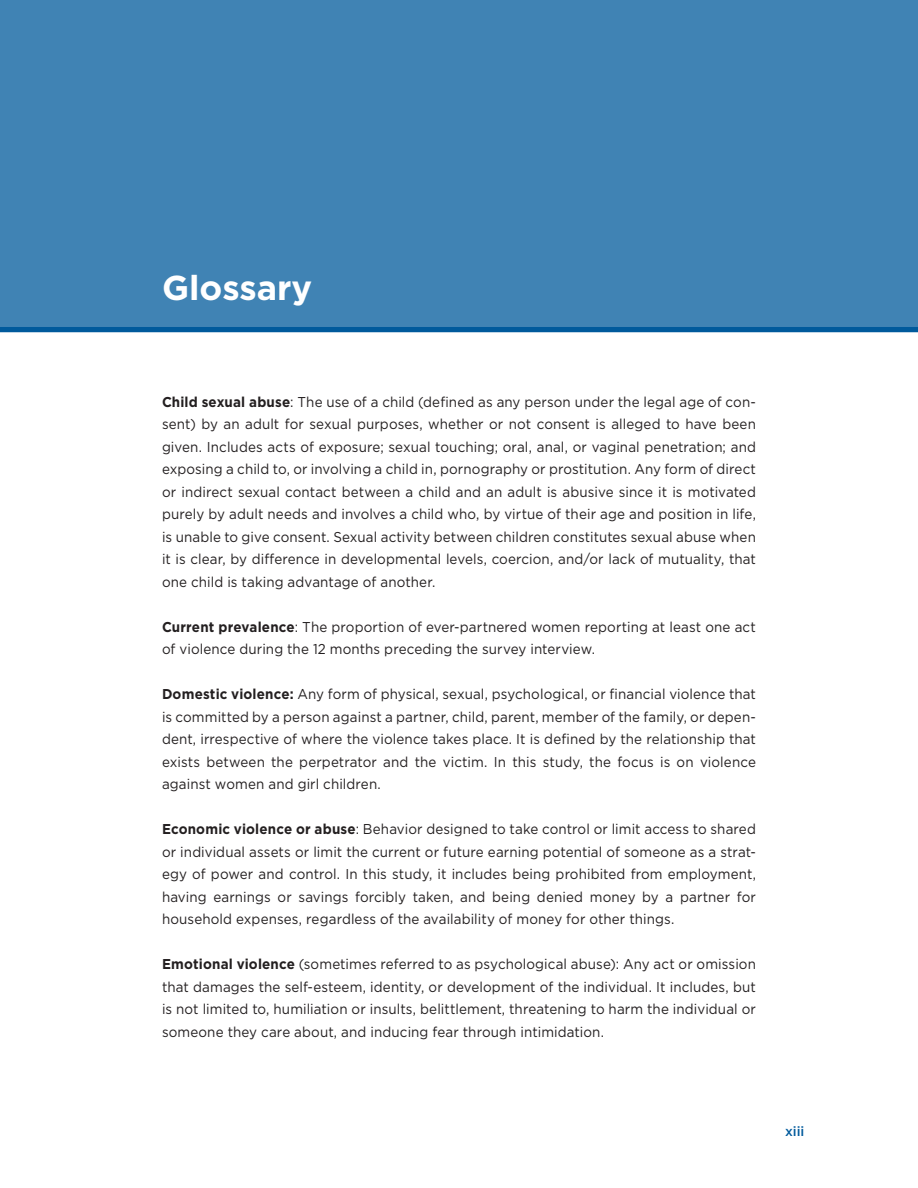
<style>
.page{position:relative;width:918px;height:1188px;background:#fff}
.page>*{position:absolute;margin:0;border:0;box-sizing:border-box;transform-origin:0 0}
.t1{font:700 34.5px "Gotham";color:#fff}
.t2{font:14.25px/22.5px "Gotham";letter-spacing:.01em;color:#231f20;text-align:justify;scale:.94 1}
.t3{font:500 13.5px "Gotham";color:#005a9c}
.s1{font-weight:700}
</style>
<div class="page">
<div style="left:0;top:0;width:918px;height:326px;background:#4083b4"></div>
<div style="left:0;top:326px;width:918px;height:6px;background:#005a9c"></div>
<h1 class="t1" style="left:162px;top:265px;width:152px">Glossary</h1>
<p class="t2" style="left:162px;top:390px;width:633px"><span class="s1">Child sexual abuse</span>: The use of a child (defined as any person under the legal age of con&shy;sent) by an adult for sexual purposes, whether or not consent is alleged to have been given. Includes acts of exposure; sexual touching; oral, anal, or vaginal penetration; and exposing a child to, or involving a child in, pornography or prostitution. Any form of direct or indirect sexual contact between a child and an adult is abusive since it is motivated purely by adult needs and involves a child who, by virtue of their age and position in life, is unable to give consent. Sexual activity between children constitutes sexual abuse when it is clear, by difference in developmental levels, coercion, and/or lack of mutuality, that one child is taking advantage of another.</p>
<p class="t2" style="left:162px;top:615px;width:633px"><span class="s1">Current prevalence</span>: The proportion of ever-partnered women reporting at least one act of violence during the 12 months preceding the survey interview.</p>
<p class="t2" style="left:162px;top:683px;width:633px"><span class="s1">Domestic violence:</span> Any form of physical, sexual, psychological, or financial violence that is committed by a person against a partner, child, parent, member of the family, or depen&shy;dent, irrespective of where the violence takes place. It is defined by the relationship that exists between the perpetrator and the victim. In this study, the focus is on violence against women and girl children.</p>
<p class="t2" style="left:162px;top:818px;width:633px"><span class="s1">Economic violence or abuse</span>: Behavior designed to take control or limit access to shared or individual assets or limit the current or future earning potential of someone as a strat&shy;egy of power and control. In this study, it includes being prohibited from employment, having earnings or savings forcibly taken, and being denied money by a partner for household expenses, regardless of the availability of money for other things.</p>
<p class="t2" style="left:162px;top:953px;width:633px"><span class="s1">Emotional violence</span> (sometimes referred to as psychological abuse): Any act or omission that damages the self-esteem, identity, or development of the individual. It includes, but is not limited to, humiliation or insults, belittlement, threatening to harm the individual or someone they care about, and inducing fear through intimidation.</p>
<p class="t3" style="left:785px;top:1122px;width:21px">xiii</p>
</div>
